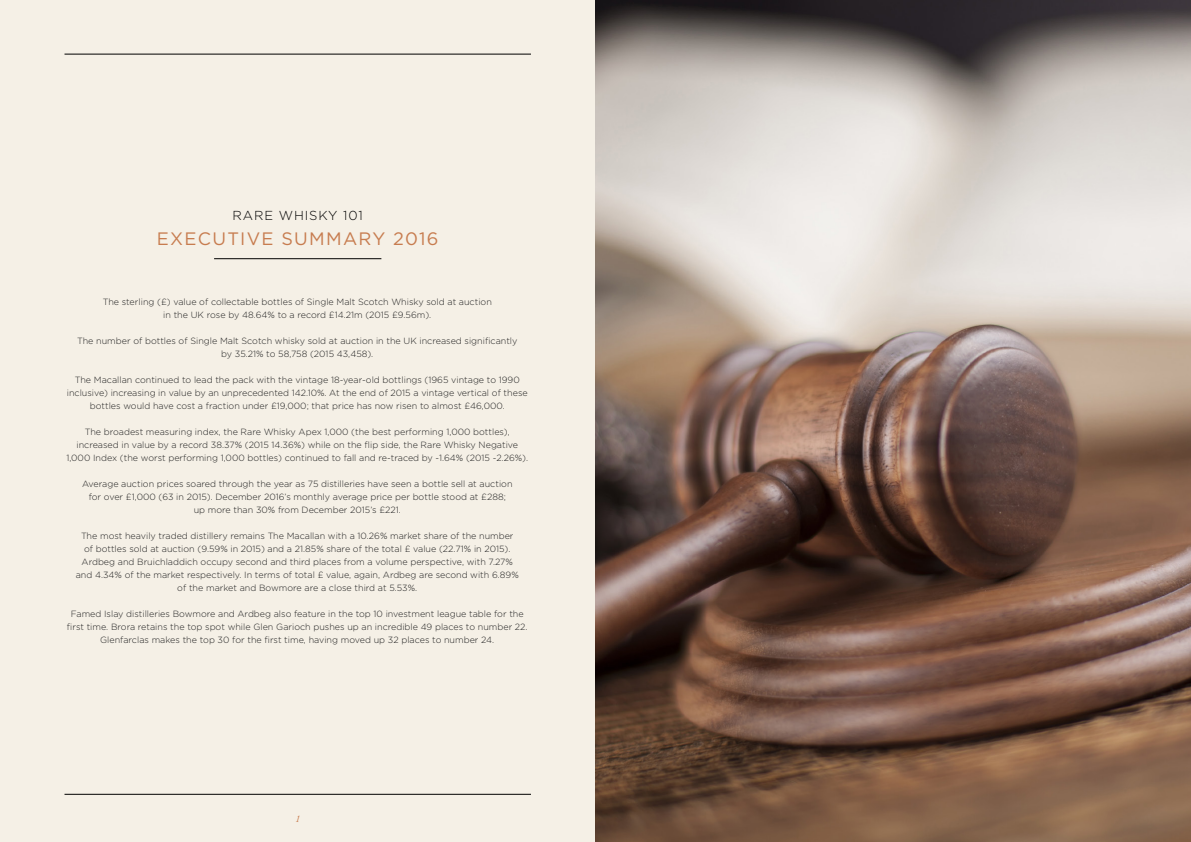
<style>
.page{position:relative;width:1191px;height:842px;background:#f5f0e6}
.page>*{position:absolute;margin:0;border:0;box-sizing:border-box;transform-origin:0 0}
.t1{font:18px "Gotham";letter-spacing:.07em;color:#c77c4f}
.t2{font:300 13px "Gotham";letter-spacing:.07em;color:#000}
.t3{font:italic 10px "Adobe Garamond Pro";color:#c77c4f}
.t4{font:300 9px/13px "Gotham";color:#212121;text-align:center}
</style>
<div class="page">
<hr style="left:64px;top:54px;width:467px;height:1px;background:#000">
<hr style="left:64px;top:794px;width:467px;height:1px;background:#000">
<hr style="left:214px;top:258px;width:167px;height:1px;background:#000">
<img style="left:595px;top:0;width:596px;height:842px">
<h2 class="t2" style="left:232px;top:207px;width:132px">RARE WHISKY 101</h2>
<h1 class="t1" style="left:157px;top:227px;width:283px">EXECUTIVE SUMMARY 2016</h1>
<p class="t4" style="left:103px;top:295px;width:391px">The sterling (£) value of collectable bottles of Single Malt Scotch Whisky sold at auction in the UK rose by 48.64% to a record £14.21m (2015 £9.56m).</p>
<p class="t4" style="left:77px;top:334px;width:442px">The number of bottles of Single Malt Scotch whisky sold at auction in the UK increased significantly by 35.21% to 58,758 (2015 43,458).</p>
<p class="t4" style="left:67px;top:373px;width:462px">The Macallan continued to lead the pack with the vintage 18-year-old bottlings (1965 vintage to 1990 inclusive) increasing in value by an unprecedented 142.10%. At the end of 2015 a vintage vertical of these bottles would have cost a fraction under £19,000; that price has now risen to almost £46,000.</p>
<p class="t4" style="left:66px;top:425px;width:463px">The broadest measuring index, the Rare Whisky Apex 1,000 (the best performing 1,000 bottles), increased in value by a record 38.37% (2015 14.36%) while on the flip side, the Rare Whisky Negative<br>1,000 Index (the worst performing 1,000 bottles) continued to fall and re-traced by -1.64% (2015 -2.26%).</p>
<p class="t4" style="left:82px;top:477px;width:432px">Average auction prices soared through the year as 75 distilleries have seen a bottle sell at auction for over £1,000 (63 in 2015). December 2016’s monthly average price per bottle stood at £288; up more than 30% from December 2015’s £221.</p>
<p class="t4" style="left:76px;top:529px;width:444px">The most heavily traded distillery remains The Macallan with a 10.26% market share of the number of bottles sold at auction (9.59% in 2015) and a 21.85% share of the total £ value (22.71% in 2015).<br>Ardbeg and Bruichladdich occupy second and third places from a volume perspective, with 7.27% and 4.34% of the market respectively. In terms of total £ value, again, Ardbeg are second with 6.89% of the market and Bowmore are a close third at 5.53%.</p>
<p class="t4" style="left:67px;top:607px;width:462px">Famed Islay distilleries Bowmore and Ardbeg also feature in the top 10 investment league table for the first time. Brora retains the top spot while Glen Garioch pushes up an incredible 49 places to number 22.<br>Glenfarclas makes the top 30 for the first time, having moved up 32 places to number 24.</p>
<p class="t3" style="left:295px;top:813px;width:6px">1</p>
</div>
